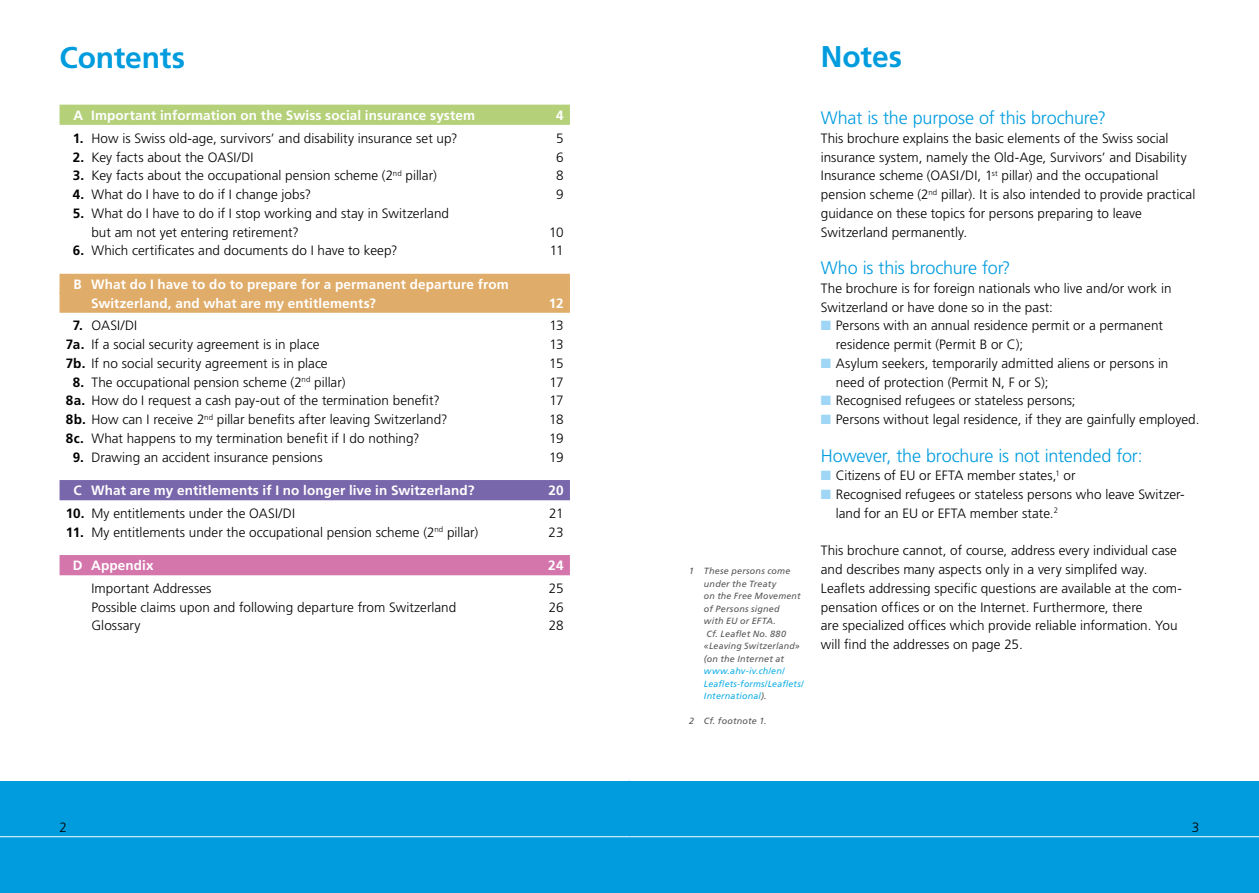
<style>
.page{position:relative;width:1259px;height:893px;background:#fff}
.page>*{position:absolute;margin:0;border:0;box-sizing:border-box;transform-origin:0 0}
.t1{font:700 30px "Frutiger LT Std";letter-spacing:-.005em;color:#009cde}
.t2{font:300 18px "Frutiger LT Std";letter-spacing:-.015em;color:#009cde}
.t3{font:300 13.5px/18.8px "Frutiger LT Std";letter-spacing:.005em;color:#000}
.t4{font:700 13.5px/18.8px "Frutiger LT Std";letter-spacing:.01em;color:#fff}
.t5{font:italic 9px/12.5px "Frutiger LT Std";letter-spacing:.025em;color:#575756}
.t6{font:italic 9px/12.5px "Frutiger LT Std";letter-spacing:.02em;color:#13afe6}
.s1{font-weight:700}
.s2{color:#575756}
.s3{color:#9fd6f6}
</style>
<div class="page">
<div style="left:60px;top:105px;width:510px;height:20px;background:#b4d17a"></div>
<div style="left:60px;top:274px;width:510px;height:20px;background:#e0ac69"></div>
<div style="left:60px;top:292px;width:510px;height:21px;background:#e0ac69"></div>
<div style="left:60px;top:480px;width:510px;height:20px;background:#7967ab"></div>
<div style="left:60px;top:555px;width:510px;height:20px;background:#d476ac"></div>
<div style="left:629px;top:780px;width:630px;height:113px;background:#009cde"></div>
<div style="left:0;top:780px;width:629px;height:113px;background:#009cde"></div>
<hr style="left:629px;top:780px;width:630px;height:1px;background:#fff">
<hr style="left:629px;top:836px;width:630px;height:1px;background:#fff">
<hr style="left:0;top:780px;width:629px;height:1px;background:#fff">
<hr style="left:0;top:836px;width:629px;height:1px;background:#fff">
<h1 class="t1" style="left:60px;top:40px;width:127px">Contents</h1>
<p class="t4" style="left:73px;top:106px;width:403px">A Important information on the Swiss social insurance system</p>
<p class="t4" style="left:556px;top:106px;width:9px">4</p>
<p class="t3" style="left:73px;top:129px;width:386px"><span class="s1">1.</span> How is Swiss old-age, survivors’ and disability insurance set up?</p>
<p class="t3" style="left:556px;top:129px;width:9px">5</p>
<p class="t3" style="left:73px;top:148px;width:182px"><span class="s1">2.</span> Key facts about the OASI/DI</p>
<p class="t3" style="left:556px;top:148px;width:9px">6</p>
<p class="t3" style="left:73px;top:167px;width:365px"><span class="s1">3.</span> Key facts about the occupational pension scheme (2<sup>nd</sup> pillar)</p>
<p class="t3" style="left:556px;top:167px;width:9px">8</p>
<p class="t3" style="left:73px;top:185px;width:240px"><span class="s1">4.</span> What do I have to do if I change jobs?</p>
<p class="t3" style="left:556px;top:185px;width:9px">9</p>
<p class="t3" style="left:91px;top:204px;width:359px;text-indent:-19px"><span class="s1">5.</span> What do I have to do if I stop working and stay in Switzerland but am not yet entering retirement?</p>
<p class="t3" style="left:549px;top:223px;width:16px">10</p>
<p class="t3" style="left:73px;top:242px;width:326px"><span class="s1">6.</span> Which certificates and documents do I have to keep?</p>
<p class="t3" style="left:550px;top:242px;width:15px">11</p>
<p class="t4" style="left:91px;top:275px;width:419px;text-indent:-18px">B What do I have to do to prepare for a permanent departure from<br>Switzerland, and what are my entitlements?</p>
<p class="t4" style="left:549px;top:294px;width:16px">12</p>
<p class="t3" style="left:73px;top:317px;width:66px"><span class="s1">7.</span> OASI/DI</p>
<p class="t3" style="left:549px;top:317px;width:16px">13</p>
<p class="t3" style="left:66px;top:335px;width:255px"><span class="s1">7a.</span> If a social security agreement is in place</p>
<p class="t3" style="left:549px;top:335px;width:16px">13</p>
<p class="t3" style="left:66px;top:354px;width:263px"><span class="s1">7b.</span> If no social security agreement is in place</p>
<p class="t3" style="left:549px;top:354px;width:16px">15</p>
<p class="t3" style="left:73px;top:373px;width:274px"><span class="s1">8.</span> The occupational pension scheme (2<sup>nd</sup> pillar)</p>
<p class="t3" style="left:549px;top:373px;width:16px">17</p>
<p class="t3" style="left:66px;top:392px;width:375px"><span class="s1">8a.</span> How do I request a cash pay-out of the termination benefit?</p>
<p class="t3" style="left:549px;top:392px;width:16px">17</p>
<p class="t3" style="left:66px;top:410px;width:383px"><span class="s1">8b.</span> How can I receive 2<sup>nd</sup> pillar benefits after leaving Switzerland?</p>
<p class="t3" style="left:549px;top:410px;width:16px">18</p>
<p class="t3" style="left:66px;top:429px;width:355px"><span class="s1">8c.</span> What happens to my termination benefit if I do nothing?</p>
<p class="t3" style="left:549px;top:429px;width:16px">19</p>
<p class="t3" style="left:73px;top:448px;width:251px"><span class="s1">9.</span> Drawing an accident insurance pensions</p>
<p class="t3" style="left:549px;top:448px;width:16px">19</p>
<p class="t4" style="left:73px;top:481px;width:402px">C What are my entitlements if I no longer live in Switzerland?</p>
<p class="t4" style="left:548px;top:481px;width:17px">20</p>
<p class="t3" style="left:66px;top:504px;width:231px"><span class="s1">10.</span> My entitlements under the OASI/DI</p>
<p class="t3" style="left:549px;top:504px;width:16px">21</p>
<p class="t3" style="left:66px;top:523px;width:414px"><span class="s1">11.</span> My entitlements under the occupational pension scheme (2<sup>nd</sup> pillar)</p>
<p class="t3" style="left:548px;top:523px;width:16px">23</p>
<p class="t4" style="left:73px;top:556px;width:82px">D Appendix</p>
<p class="t4" style="left:548px;top:556px;width:17px">24</p>
<p class="t3" style="left:91px;top:579px;width:122px">Important Addresses</p>
<p class="t3" style="left:549px;top:579px;width:16px">25</p>
<p class="t3" style="left:91px;top:598px;width:366px">Possible claims upon and following departure from Switzerland</p>
<p class="t3" style="left:549px;top:598px;width:16px">26</p>
<p class="t3" style="left:91px;top:617px;width:51px">Glossary</p>
<p class="t3" style="left:549px;top:617px;width:16px">28</p>
<h1 class="t1" style="left:821px;top:39px;width:83px">Notes</h1>
<p class="t5" style="left:704px;top:565px;width:98px;text-indent:-15px">1 These persons come under the Treaty<br>on the Free Movement of Persons signed with EU or EFTA.<br>Cf. Leaflet No. 880 «Leaving Switzerland» (on the Internet at</p>
<p class="t6" style="left:704px;top:665px;width:101px">www.ahv-iv.ch/en/<br>Leaflets-forms/Leaflets/<br>International<span class="s2">).</span></p>
<p class="t5" style="left:689px;top:715px;width:79px">2 Cf. footnote 1.</p>
<h2 class="t2" style="left:821px;top:108px;width:287px">What is the purpose of this brochure?</h2>
<p class="t3" style="left:821px;top:129px;width:376px">This brochure explains the basic elements of the Swiss social insurance system, namely the Old-Age, Survivors’ and Disability Insurance scheme (OASI/DI, 1<sup>st</sup> pillar) and the occupational pension scheme (2<sup>nd</sup> pillar). It is also intended to provide practical guidance on these topics for persons preparing to leave Switzerland permanently.</p>
<h2 class="t2" style="left:821px;top:258px;width:191px">Who is this brochure for?</h2>
<p class="t3" style="left:821px;top:279px;width:352px">The brochure is for foreign nationals who live and/or work in<br>Switzerland or have done so in the past:</p>
<p class="t3" style="left:836px;top:317px;width:329px;text-indent:-15px"><span class="s3">■</span> Persons with an annual residence permit or a permanent residence permit (Permit B or C);</p>
<p class="t3" style="left:836px;top:354px;width:334px;text-indent:-15px"><span class="s3">■</span> Asylum seekers, temporarily admitted aliens or persons in need of protection (Permit N, F or S);</p>
<p class="t3" style="left:821px;top:392px;width:256px"><span class="s3">■</span> Recognised refugees or stateless persons;</p>
<p class="t3" style="left:821px;top:410px;width:380px"><span class="s3">■</span> Persons without legal residence, if they are gainfully employed.</p>
<h2 class="t2" style="left:821px;top:445px;width:323px">However, the brochure is not intended for:</h2>
<p class="t3" style="left:821px;top:467px;width:256px"><span class="s3">■</span> Citizens of EU or EFTA member states,<sup>1</sup> or</p>
<p class="t3" style="left:836px;top:485px;width:350px;text-indent:-15px"><span class="s3">■</span> Recognised refugees or stateless persons who leave Switzer&shy;land for an EU or EFTA member state.<sup>2</sup></p>
<p class="t3" style="left:821px;top:542px;width:363px">This brochure cannot, of course, address every individual case and describes many aspects only in a very simplifed way.<br>Leaflets addressing specific questions are available at the com&shy;pensation offices or on the Internet. Furthermore, there<br>are specialized offices which provide reliable information. You will find the addresses on page 25.</p>
<p class="t3" style="left:60px;top:818px;width:9px">2</p>
<p class="t3" style="left:1192px;top:818px;width:9px">3</p>
</div>
